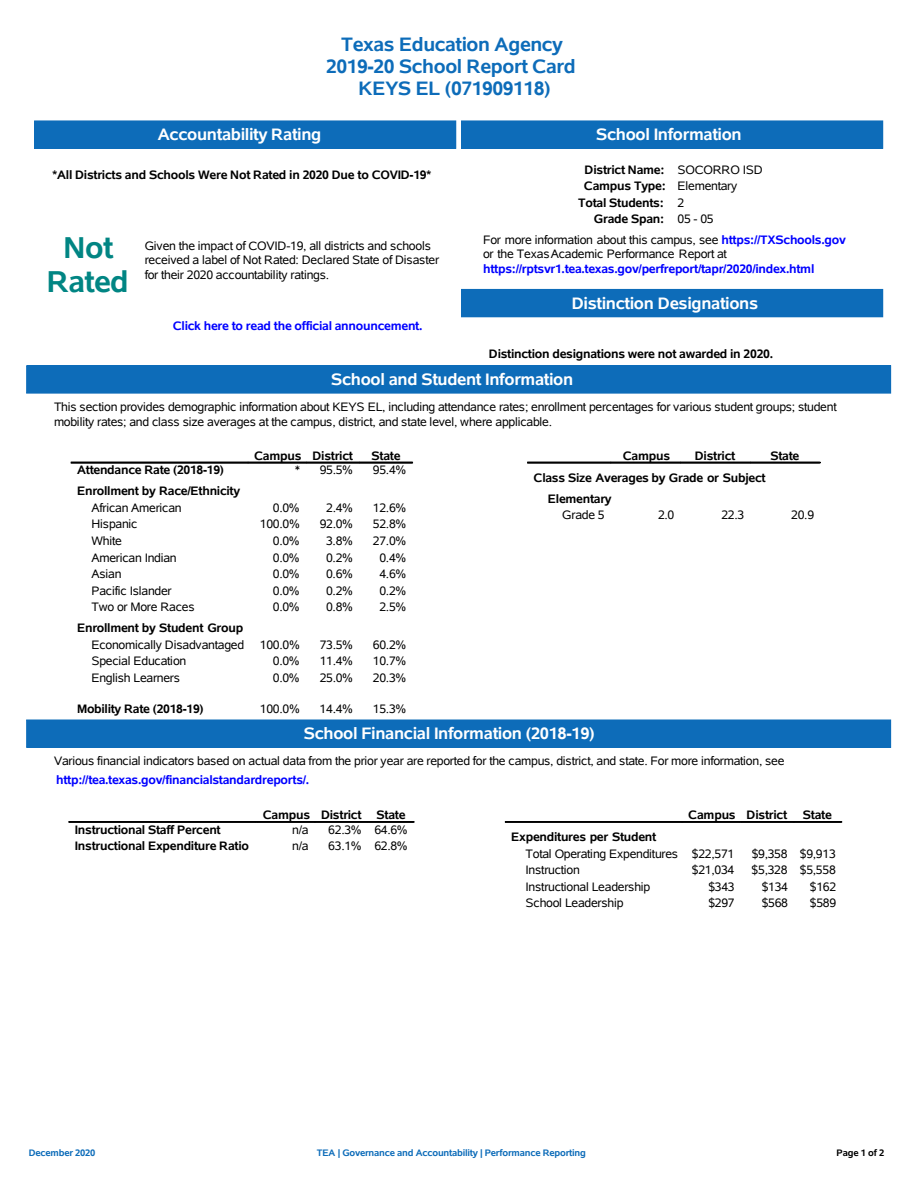
<style>
.page{position:relative;width:918px;height:1188px;background:#fff}
.page>*{position:absolute;margin:0;border:0;box-sizing:border-box;transform-origin:0 0}
.t1{font:700 30.3px/34.5px "Albany AMT";letter-spacing:-.02em;color:#018583;text-align:center}
.t2{font:700 19.5px/21.9px "Albany AMT";letter-spacing:-.025em;color:#0d6cb9;text-align:center}
.t3{font:700 16.65px "Albany AMT";letter-spacing:-.02em;color:#fff}
.t4{font:12.3px/14.4px "Albany AMT";letter-spacing:-.025em;color:#000}
.t5{font:700 12.3px/20.9px "Albany AMT";letter-spacing:-.02em;color:#000}
.t6{font:700 12.3px "Albany AMT";letter-spacing:-.02em;color:#00f}
.t7{font:12.3px "Albany AMT";letter-spacing:-.005em;color:#000}
.t8{font:700 9.45px "Albany AMT";letter-spacing:-.02em;color:#0d6cb9}
.t9{font:700 9.45px "Albany AMT";letter-spacing:-.02em;color:#000}
.s1{font-weight:400}
.s2{font-weight:700;color:#00f}
</style>
<div class="page">
<div style="left:35px;top:121px;width:421px;height:27px;background:#0d6cb9"></div>
<div style="left:34px;top:121px;width:422px;height:28px;border:1px solid #0d6cb9"></div>
<div style="left:462px;top:121px;width:421px;height:27px;background:#0d6cb9"></div>
<div style="left:461px;top:121px;width:422px;height:28px;border:1px solid #0d6cb9"></div>
<div style="left:462px;top:289px;width:421px;height:28px;background:#0d6cb9"></div>
<div style="left:27px;top:366px;width:864px;height:27px;background:#0d6cb9"></div>
<div style="left:26px;top:365px;width:865px;height:28px;border:1px solid #0d6cb9"></div>
<div style="left:71px;top:462px;width:177px;height:1px;border:1px solid #000"></div>
<div style="left:248px;top:462px;width:58px;height:1px;border:1px solid #000"></div>
<div style="left:306px;top:462px;width:54px;height:1px;border:1px solid #000"></div>
<div style="left:360px;top:462px;width:53px;height:1px;border:1px solid #000"></div>
<div style="left:360px;top:462px;width:52px;height:1px;border:1px solid #000"></div>
<div style="left:527px;top:462px;width:84px;height:1px;border:1px solid #000"></div>
<div style="left:611px;top:462px;width:70px;height:1px;border:1px solid #000"></div>
<div style="left:681px;top:462px;width:70px;height:1px;border:1px solid #000"></div>
<div style="left:751px;top:462px;width:69px;height:1px;border:1px solid #000"></div>
<div style="left:27px;top:720px;width:864px;height:27px;background:#0d6cb9"></div>
<div style="left:26px;top:720px;width:865px;height:28px;border:1px solid #0d6cb9"></div>
<div style="left:69px;top:821px;width:188px;height:2px;border:1px solid #000"></div>
<div style="left:257px;top:821px;width:58px;height:2px;border:1px solid #000"></div>
<div style="left:315px;top:821px;width:53px;height:2px;border:1px solid #000"></div>
<div style="left:368px;top:821px;width:46px;height:2px;border:1px solid #000"></div>
<div style="left:505px;top:821px;width:177px;height:2px;border:1px solid #000"></div>
<div style="left:682px;top:821px;width:59px;height:2px;border:1px solid #000"></div>
<div style="left:741px;top:821px;width:53px;height:2px;border:1px solid #000"></div>
<div style="left:794px;top:821px;width:48px;height:2px;border:1px solid #000"></div>
<div style="left:794px;top:821px;width:47px;height:2px;border:1px solid #000"></div>
<h2 class="t2" style="left:326px;top:33px;width:251px">Texas Education Agency<br>2019-20 School Report Card<br>KEYS EL (071909118)</h2>
<h3 class="t3" style="left:158px;top:123px;width:165px">Accountability Rating</h3>
<p class="t5" style="left:53px;top:164px;width:380px">*All Districts and Schools Were Not Rated in 2020 Due to COVID-19*</p>
<h3 class="t3" style="left:596px;top:123px;width:147px">School Information</h3>
<p class="t5" style="left:585px;top:159px;width:180px">District Name: <span class="s1">SOCORRO ISD</span></p>
<p class="t5" style="left:584px;top:175px;width:155px">Campus Type: <span class="s1">Elementary</span></p>
<p class="t5" style="left:578px;top:192px;width:108px">Total Students: <span class="s1">2</span></p>
<p class="t5" style="left:594px;top:208px;width:121px">Grade Span: <span class="s1">05 - 05</span></p>
<p class="t4" style="left:483px;top:232px;width:364px">For more information about this campus, see <span class="s2">https://TXSchools.gov </span>or the TexasAcademic Performance Report at</p>
<p class="t6" style="left:483px;top:260px;width:333px">https://rptsvr1.tea.texas.gov/perfreport/tapr/2020/index.html</p>
<h3 class="t3" style="left:572px;top:291px;width:188px">Distinction Designations</h3>
<p class="t5" style="left:489px;top:343px;width:286px">Distinction designations were not awarded in 2020.</p>
<h3 class="t3" style="left:331px;top:368px;width:244px">School and Student Information</h3>
<p class="t4" style="left:54px;top:399px;width:784px">This section provides demographic information about KEYS EL, including attendance rates; enrollment percentages for various student groups; student mobility rates; and class size averages at the campus, district, and state level, where applicable.</p>
<p class="t5" style="left:254px;top:445px;width:100px">Campus District</p>
<p class="t5" style="left:372px;top:445px;width:31px">State</p>
<p class="t5" style="left:77px;top:460px;width:149px">Attendance Rate (2018-19)</p>
<p class="t4" style="left:295px;top:463px;width:59px">* 95.5%</p>
<p class="t4" style="left:373px;top:463px;width:35px">95.4%</p>
<p class="t5" style="left:77px;top:480px;width:165px">Enrollment by Race/Ethnicity</p>
<p class="t4" style="left:91px;top:500px;width:92px">African American</p>
<p class="t4" style="left:273px;top:500px;width:29px">0.0%</p>
<p class="t4" style="left:326px;top:500px;width:29px">2.4%</p>
<p class="t4" style="left:373px;top:500px;width:35px">12.6%</p>
<p class="t7" style="left:91px;top:516px;width:47px">Hispanic</p>
<p class="t4" style="left:260px;top:517px;width:42px">100.0%</p>
<p class="t4" style="left:320px;top:517px;width:35px">92.0%</p>
<p class="t4" style="left:373px;top:517px;width:35px">52.8%</p>
<p class="t4" style="left:91px;top:533px;width:32px">White</p>
<p class="t4" style="left:273px;top:533px;width:29px">0.0%</p>
<p class="t4" style="left:326px;top:533px;width:29px">3.8%</p>
<p class="t4" style="left:373px;top:533px;width:35px">27.0%</p>
<p class="t4" style="left:91px;top:550px;width:87px">American Indian</p>
<p class="t4" style="left:273px;top:550px;width:29px">0.0%</p>
<p class="t4" style="left:326px;top:550px;width:29px">0.2%</p>
<p class="t4" style="left:379px;top:550px;width:29px">0.4%</p>
<p class="t4" style="left:91px;top:566px;width:32px">Asian</p>
<p class="t4" style="left:273px;top:566px;width:29px">0.0%</p>
<p class="t4" style="left:326px;top:566px;width:29px">0.6%</p>
<p class="t4" style="left:379px;top:566px;width:29px">4.6%</p>
<p class="t4" style="left:91px;top:583px;width:82px">Pacific Islander</p>
<p class="t4" style="left:273px;top:583px;width:29px">0.0%</p>
<p class="t4" style="left:326px;top:583px;width:29px">0.2%</p>
<p class="t4" style="left:379px;top:583px;width:29px">0.2%</p>
<p class="t4" style="left:91px;top:600px;width:105px">Two or More Races</p>
<p class="t4" style="left:273px;top:600px;width:29px">0.0%</p>
<p class="t4" style="left:326px;top:600px;width:29px">0.8%</p>
<p class="t4" style="left:379px;top:600px;width:29px">2.5%</p>
<p class="t5" style="left:77px;top:617px;width:168px">Enrollment by Student Group</p>
<p class="t4" style="left:91px;top:637px;width:154px">Economically Disadvantaged</p>
<p class="t4" style="left:260px;top:637px;width:42px">100.0%</p>
<p class="t4" style="left:320px;top:637px;width:35px">73.5%</p>
<p class="t4" style="left:373px;top:637px;width:35px">60.2%</p>
<p class="t4" style="left:91px;top:654px;width:96px">Special Education</p>
<p class="t4" style="left:273px;top:654px;width:29px">0.0%</p>
<p class="t4" style="left:320px;top:654px;width:35px">11.4%</p>
<p class="t4" style="left:373px;top:654px;width:35px">10.7%</p>
<p class="t4" style="left:91px;top:670px;width:90px">English Learners</p>
<p class="t4" style="left:273px;top:670px;width:29px">0.0%</p>
<p class="t4" style="left:320px;top:670px;width:35px">25.0%</p>
<p class="t4" style="left:373px;top:670px;width:35px">20.3%</p>
<p class="t5" style="left:77px;top:698px;width:128px">Mobility Rate (2018-19)</p>
<p class="t4" style="left:260px;top:701px;width:42px">100.0%</p>
<p class="t4" style="left:320px;top:701px;width:35px">14.4%</p>
<p class="t4" style="left:373px;top:701px;width:35px">15.3%</p>
<h1 class="t1" style="left:47px;top:229px;width:83px">Not<br>Rated</h1>
<p class="t4" style="left:145px;top:238px;width:296px">Given the impact of COVID-19, all districts and schools received a label of Not Rated: Declared State of Disaster for their 2020 accountability ratings.</p>
<p class="t6" style="left:173px;top:317px;width:251px">Click here to read the official announcement.</p>
<p class="t5" style="left:623px;top:445px;width:49px">Campus</p>
<p class="t5" style="left:695px;top:445px;width:42px">District</p>
<p class="t5" style="left:770px;top:445px;width:31px">State</p>
<p class="t5" style="left:548px;top:467px;width:219px;text-indent:-14px">Class Size Averages by Grade or Subject<br>Elementary</p>
<p class="t4" style="left:562px;top:507px;width:44px">Grade 5</p>
<p class="t4" style="left:658px;top:507px;width:18px">2.0</p>
<p class="t4" style="left:721px;top:507px;width:24px">22.3</p>
<p class="t4" style="left:791px;top:507px;width:24px">20.9</p>
<h3 class="t3" style="left:304px;top:722px;width:292px">School Financial Information (2018-19)</h3>
<p class="t4" style="left:54px;top:753px;width:732px">Various financial indicators based on actual data from the prior year are reported for the campus, district, and state. For more information, see</p>
<p class="t6" style="left:56px;top:771px;width:255px">http://tea.texas.gov/financialstandardreports/.</p>
<p class="t5" style="left:263px;top:804px;width:144px">Campus District State</p>
<p class="t5" style="left:75px;top:819px;width:147px">Instructional Staff Percent</p>
<p class="t4" style="left:292px;top:822px;width:18px">n/a</p>
<p class="t4" style="left:328px;top:822px;width:81px">62.3% 64.6%</p>
<p class="t5" style="left:75px;top:835px;width:176px">Instructional Expenditure Ratio</p>
<p class="t4" style="left:292px;top:839px;width:18px">n/a</p>
<p class="t4" style="left:328px;top:839px;width:81px">63.1% 62.8%</p>
<p class="t5" style="left:688px;top:804px;width:100px">Campus District</p>
<p class="t5" style="left:803px;top:804px;width:31px">State</p>
<p class="t5" style="left:511px;top:826px;width:147px">Expenditures per Student</p>
<p class="t4" style="left:526px;top:846px;width:210px">Total Operating Expenditures $22,571</p>
<p class="t4" style="left:752px;top:846px;width:86px">$9,358 $9,913</p>
<p class="t4" style="left:526px;top:862px;width:56px">Instruction</p>
<p class="t4" style="left:692px;top:862px;width:44px">$21,034</p>
<p class="t4" style="left:752px;top:862px;width:86px">$5,328 $5,558</p>
<p class="t4" style="left:526px;top:879px;width:126px">Instructional Leadership</p>
<p class="t4" style="left:708px;top:879px;width:28px">$343</p>
<p class="t4" style="left:762px;top:879px;width:28px">$134</p>
<p class="t4" style="left:810px;top:879px;width:28px">$162</p>
<p class="t4" style="left:526px;top:896px;width:99px">School Leadership</p>
<p class="t4" style="left:708px;top:896px;width:28px">$297</p>
<p class="t4" style="left:762px;top:896px;width:28px">$568</p>
<p class="t4" style="left:810px;top:896px;width:28px">$589</p>
<p class="t8" style="left:29px;top:1146px;width:68px">December 2020</p>
<p class="t8" style="left:317px;top:1146px;width:271px">TEA | Governance and Accountability | Performance Reporting</p>
<p class="t9" style="left:837px;top:1146px;width:49px">Page 1 of 2</p>
</div>
